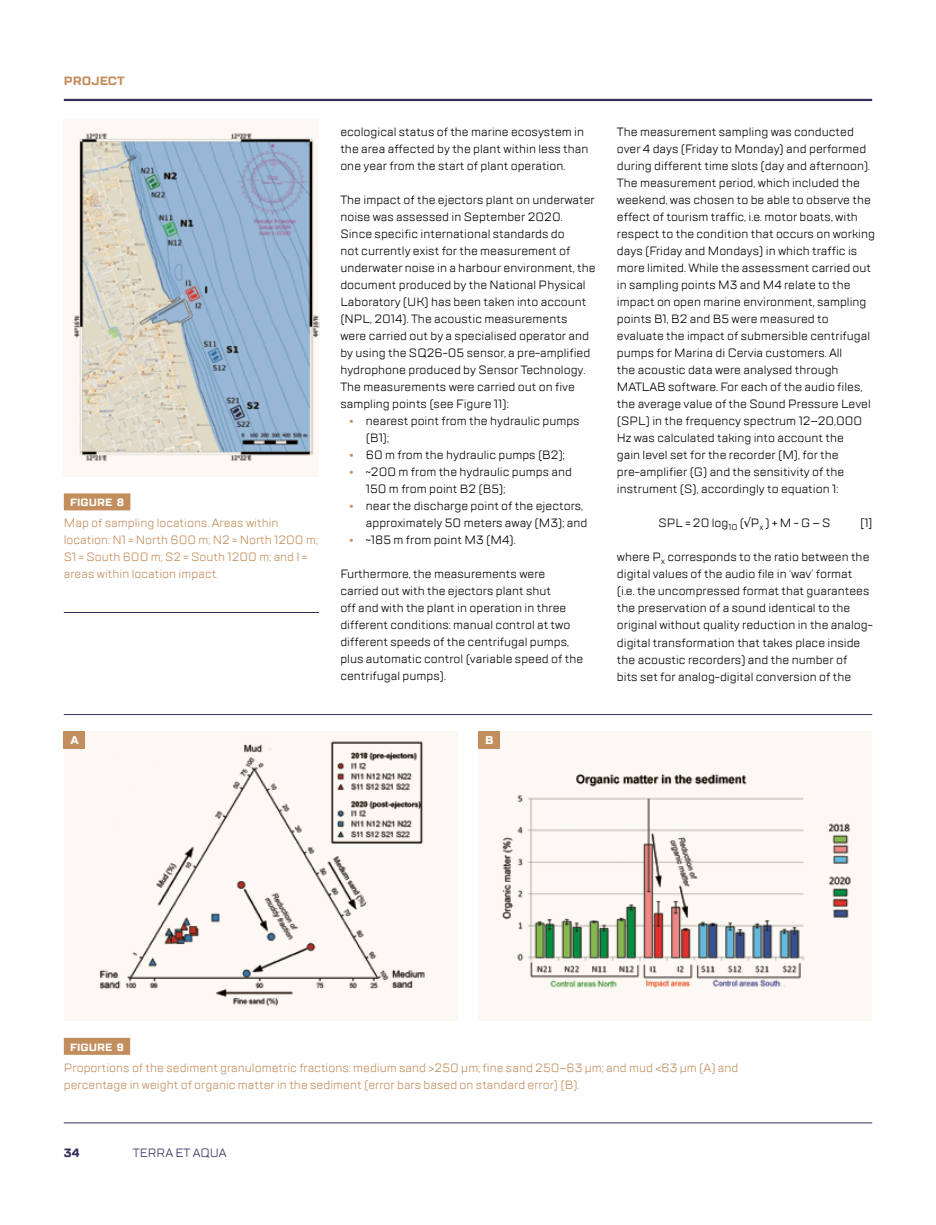
<style>
.page{position:relative;width:936px;height:1225px;background:#fff}
.page>*{position:absolute;margin:0;border:0;box-sizing:border-box;transform-origin:0 0}
.t1{font:12px/17px "TT Lakes";color:#000}
.t2{font:12px/17px "TT Lakes";color:#c38e5d}
.t3{font:12px "TT Lakes";color:#352f5e}
.t4{font:700 12px "TT Lakes";color:#c38e5d}
.t5{font:700 12px "TT Lakes";color:#352f5e}
.t6{font:700 11.25px "TT Lakes";color:#fff}
.t7{font:700 10.5px "TT Lakes";color:#fff}
.s1{font-weight:900;color:#c38e5d}
</style>
<div class="page">
<hr style="left:64px;top:99px;width:808px;height:2px;background:#352f5e">
<hr style="left:64px;top:612px;width:808px;height:1px;background:#352f5e">
<hr style="left:64px;top:714px;width:808px;height:1px;background:#352f5e">
<hr style="left:64px;top:1122px;width:808px;height:1px;background:#352f5e">
<div style="left:319px;top:570px;width:573px;height:127px;background:#fff"></div>
<svg style="left:64px;top:119px;width:255px;height:357px"></svg>
<div style="left:64px;top:493px;width:66px;height:17px;background:#c38e5d"></div>
<div style="left:64px;top:1037px;width:66px;height:17px;background:#c38e5d"></div>
<svg style="left:478px;top:731px;width:394px;height:289px;fill:#fcf8f3"></svg>
<div style="left:64px;top:731px;width:393px;height:289px;background:#fcf8f3"></div>
<div style="left:64px;top:731px;width:21px;height:17px;background:#c38e5d"></div>
<div style="left:478px;top:731px;width:22px;height:17px;background:#c38e5d"></div>
<p class="t4" style="left:64px;top:73px;width:62px">PROJECT</p>
<p class="t7" style="left:70px;top:496px;width:55px">FIGURE 8</p>
<p class="t2" style="left:64px;top:514px;width:256px">Map of sampling locations. Areas within location: N1 = North 600 m; N2 = North 1200 m; S1 = South 600 m; S2 = South 1200 m; and I = areas within location impact.</p>
<p class="t1" style="left:340px;top:123px;width:250px">ecological status of the marine ecosystem in the area affected by the plant within less than one year from the start of plant operation.</p>
<p class="t1" style="left:340px;top:191px;width:257px">The impact of the ejectors plant on underwater noise was assessed in September 2020.<br>Since specific international standards do<br>not currently exist for the measurement of underwater noise in a harbour environment, the document produced by the National Physical Laboratory (UK) has been taken into account (NPL, 2014). The acoustic measurements were carried out by a specialised operator and by using the SQ26-05 sensor, a pre-amplified hydrophone produced by Sensor Technology.<br>The measurements were carried out on five sampling points (see Figure 11):</p>
<p class="t1" style="left:366px;top:412px;width:215px;text-indent:-17px"><span class="s1">•</span> nearest point from the hydraulic pumps (B1);</p>
<p class="t1" style="left:349px;top:446px;width:217px"><span class="s1">•</span> 60 m from the hydraulic pumps (B2);</p>
<p class="t1" style="left:366px;top:463px;width:207px;text-indent:-17px"><span class="s1">•</span> ~200 m from the hydraulic pumps and<br>150 m from point B2 (B5);</p>
<p class="t1" style="left:366px;top:497px;width:223px;text-indent:-17px"><span class="s1">•</span> near the discharge point of the ejectors, approximately 50 meters away (M3); and</p>
<p class="t1" style="left:349px;top:531px;width:168px"><span class="s1">•</span> ~185 m from point M3 (M4).</p>
<p class="t1" style="left:340px;top:565px;width:244px">Furthermore, the measurements were carried out with the ejectors plant shut<br>off and with the plant in operation in three different conditions: manual control at two different speeds of the centrifugal pumps, plus automatic control (variable speed of the centrifugal pumps).</p>
<p class="t6" style="left:70px;top:733px;width:10px">A</p>
<p class="t6" style="left:485px;top:733px;width:10px">B</p>
<p class="t1" style="left:617px;top:123px;width:260px">The measurement sampling was conducted over 4 days (Friday to Monday) and performed during different time slots (day and afternoon).<br>The measurement period, which included the weekend, was chosen to be able to observe the effect of tourism traffic, i.e. motor boats, with respect to the condition that occurs on working days (Friday and Mondays) in which traffic is more limited. While the assessment carried out in sampling points M3 and M4 relate to the impact on open marine environment, sampling points B1, B2 and B5 were measured to evaluate the impact of submersible centrifugal pumps for Marina di Cervia customers. All<br>the acoustic data were analysed through MATLAB software. For each of the audio files, the average value of the Sound Pressure Level (SPL) in the frequency spectrum 12–20,000<br>Hz was calculated taking into account the<br>gain level set for the recorder (M), for the pre-amplifier (G) and the sensitivity of the instrument (S), accordingly to equation 1:</p>
<p class="t1" style="left:658px;top:514px;width:174px">SPL = 20 log<sub>10</sub> (√P<sub>x</sub> ) + M - G – S</p>
<p class="t1" style="left:860px;top:514px;width:14px">[1]</p>
<p class="t1" style="left:617px;top:548px;width:257px">where P<sub>x</sub> corresponds to the ratio between the digital values of the audio file in ‘wav’ format (i.e. the uncompressed format that guarantees the preservation of a sound identical to the original without quality reduction in the analog&shy;digital transformation that takes place inside the acoustic recorders) and the number of<br>bits set for analog-digital conversion of the</p>
<p class="t7" style="left:70px;top:1040px;width:55px">FIGURE 9</p>
<p class="t2" style="left:64px;top:1059px;width:676px">Proportions of the sediment granulometric fractions: medium sand &gt;250 µm; fine sand 250–63 µm; and mud &lt;63 µm (A) and percentage in weight of organic matter in the sediment (error bars based on standard error) (B).</p>
<p class="t5" style="left:64px;top:1145px;width:17px">34</p>
<p class="t3" style="left:133px;top:1145px;width:95px">TERRA ET AQUA</p>
</div>
